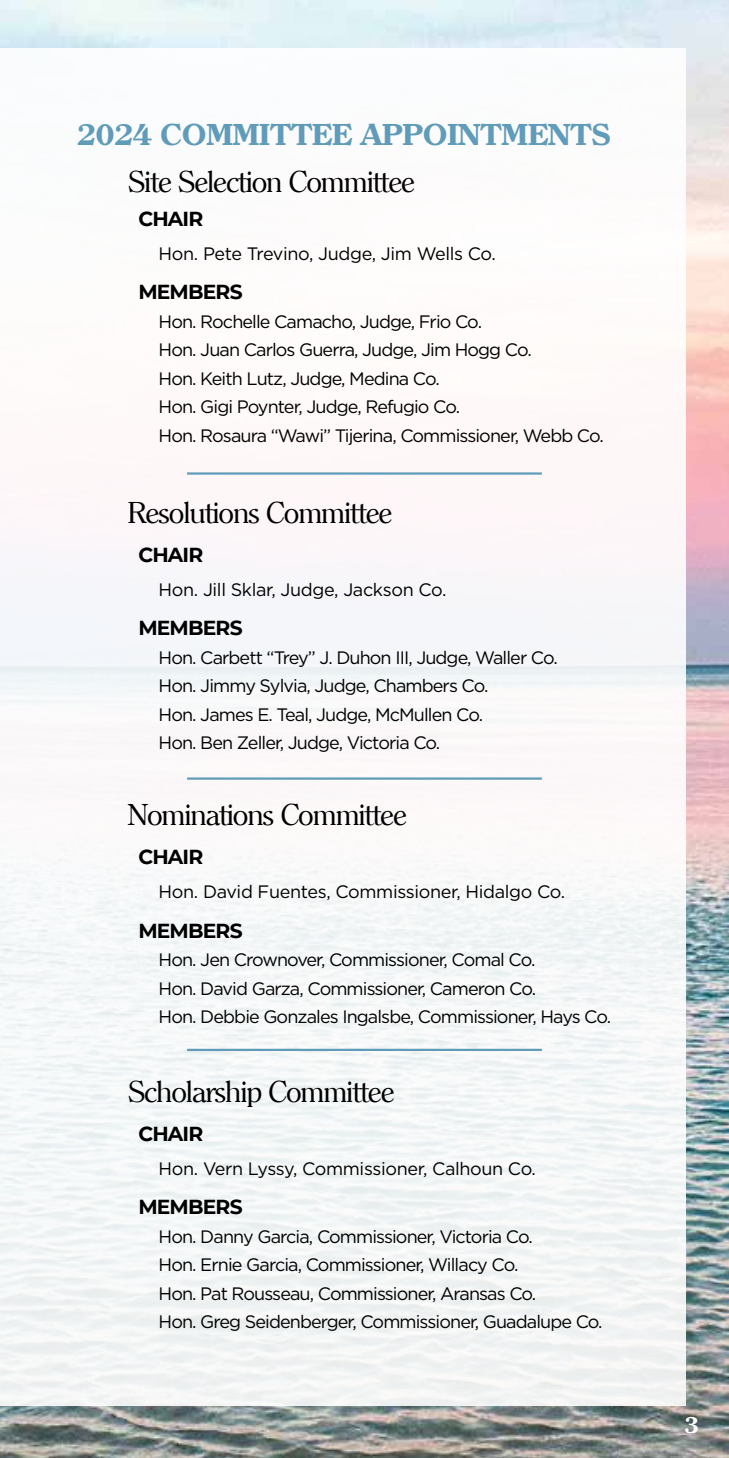
<style>
.page{position:relative;width:729px;height:1458px;background:#fff}
.page>*{position:absolute;margin:0;border:0;box-sizing:border-box;transform-origin:0 0}
.t1{font:29.25px "Clerface";letter-spacing:-.04em;color:#000}
.t2{font:700 29.25px "Clerface";letter-spacing:.015em;color:#609cb9}
.t3{font:700 22.5px "Clerface";color:#fff}
.t4{font:700 20.25px "Montserrat";letter-spacing:-.04em;color:#000}
.t5{font:18px/28.6px "Gotham";letter-spacing:-.05em;color:#000}
.t6{font:18px "Gotham";letter-spacing:-.02em;color:#000}
</style>
<div class="page">
<img style="left:0;top:0;width:729px;height:1458px">
<div style="left:0;top:48px;width:686px;height:1358px;background:#faf8f9"></div>
<div style="left:655px;top:1385px;width:74px;height:73px;background:#000;opacity:.75"></div>
<hr style="left:187px;top:472px;width:355px;height:3px;background:#609cb9">
<hr style="left:187px;top:777px;width:355px;height:3px;background:#609cb9">
<hr style="left:187px;top:1049px;width:355px;height:2px;background:#609cb9">
<h1 class="t2" style="left:77px;top:117px;width:535px">2024 COMMITTEE APPOINTMENTS</h1>
<h1 class="t1" style="left:128px;top:165px;width:289px">Site Selection Committee</h1>
<p class="t4" style="left:138px;top:204px;width:67px">CHAIR</p>
<p class="t6" style="left:159px;top:242px;width:339px">Hon. Pete Trevino, Judge, Jim Wells Co.</p>
<p class="t4" style="left:138px;top:277px;width:106px">MEMBERS</p>
<p class="t5" style="left:159px;top:307px;width:447px">Hon. Rochelle Camacho, Judge, Frio Co.<br>Hon. Juan Carlos Guerra, Judge, Jim Hogg Co.<br>Hon. Keith Lutz, Judge, Medina Co.<br>Hon. Gigi Poynter, Judge, Refugio Co.<br>Hon. Rosaura “Wawi” Tijerina, Commissioner, Webb Co.</p>
<h1 class="t1" style="left:128px;top:495px;width:266px">Resolutions Committee</h1>
<p class="t4" style="left:138px;top:540px;width:67px">CHAIR</p>
<p class="t6" style="left:159px;top:578px;width:289px">Hon. Jill Sklar, Judge, Jackson Co.</p>
<p class="t4" style="left:138px;top:614px;width:106px">MEMBERS</p>
<p class="t5" style="left:159px;top:643px;width:401px">Hon. Carbett “Trey” J. Duhon III, Judge, Waller Co.<br>Hon. Jimmy Sylvia, Judge, Chambers Co.<br>Hon. James E. Teal, Judge, McMullen Co.<br>Hon. Ben Zeller, Judge, Victoria Co.</p>
<h1 class="t1" style="left:128px;top:798px;width:280px">Nominations Committee</h1>
<p class="t4" style="left:138px;top:843px;width:67px">CHAIR</p>
<p class="t6" style="left:159px;top:880px;width:408px">Hon. David Fuentes, Commissioner, Hidalgo Co.</p>
<p class="t4" style="left:138px;top:916px;width:106px">MEMBERS</p>
<p class="t5" style="left:159px;top:945px;width:454px">Hon. Jen Crownover, Commissioner, Comal Co.<br>Hon. David Garza, Commissioner, Cameron Co.<br>Hon. Debbie Gonzales Ingalsbe, Commissioner, Hays Co.</p>
<h1 class="t1" style="left:128px;top:1074px;width:268px">Scholarship Committee</h1>
<p class="t4" style="left:138px;top:1119px;width:67px">CHAIR</p>
<p class="t6" style="left:159px;top:1157px;width:379px">Hon. Vern Lyssy, Commissioner, Calhoun Co.</p>
<p class="t4" style="left:138px;top:1192px;width:106px">MEMBERS</p>
<p class="t5" style="left:159px;top:1222px;width:446px">Hon. Danny Garcia, Commissioner, Victoria Co.<br>Hon. Ernie Garcia, Commissioner, Willacy Co.<br>Hon. Pat Rousseau, Commissioner, Aransas Co.<br>Hon. Greg Seidenberger, Commissioner, Guadalupe Co.</p>
<p class="t3" style="left:684px;top:1411px;width:16px">3</p>
</div>
